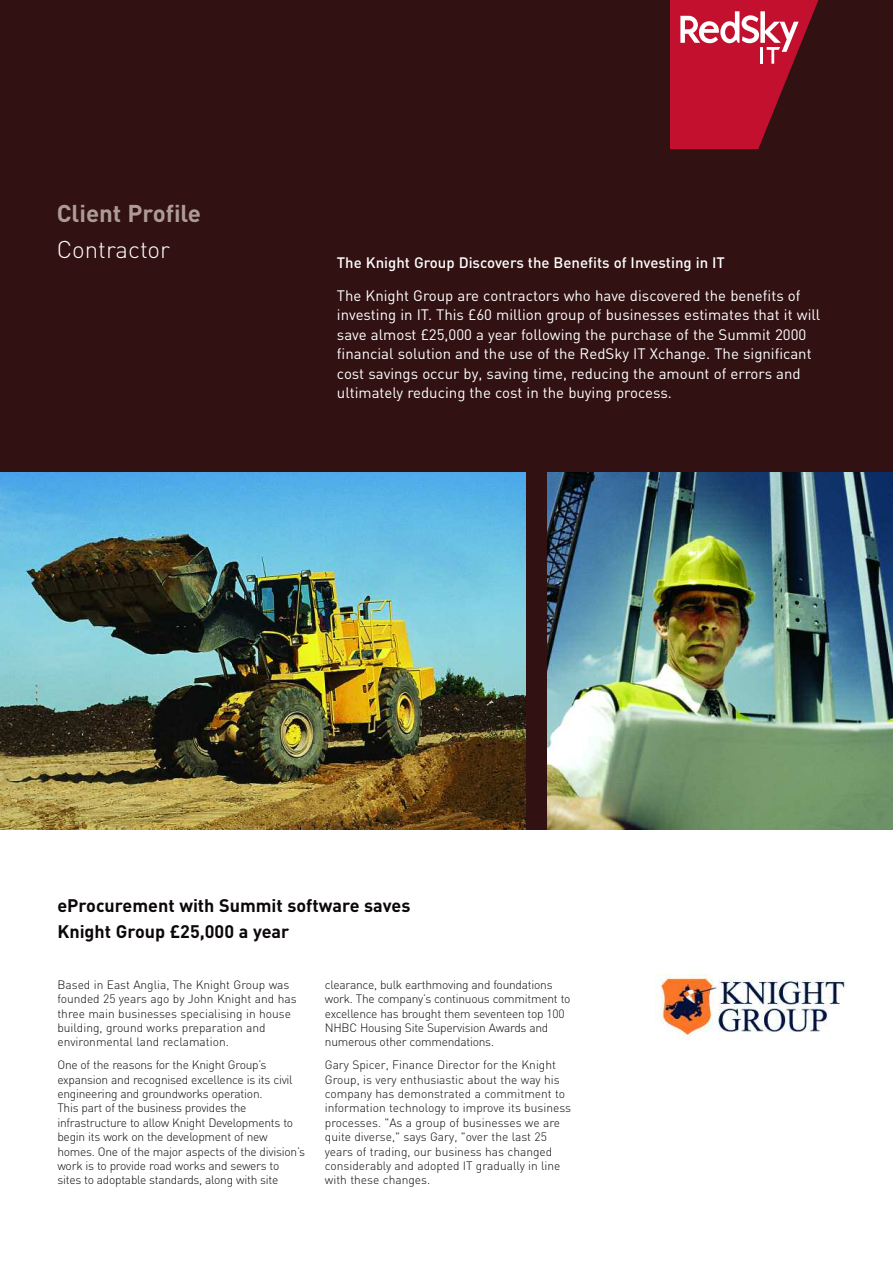
<style>
.page{position:relative;width:893px;height:1263px;background:#fff}
.page>*{position:absolute;margin:0;border:0;box-sizing:border-box;transform-origin:0 0}
.t1{font:700 24px "DIN";color:#ad9c95}
.t2{font:300 24px "DIN";color:#fff}
.t3{font:700 18px/25.5px "DIN";color:#0c0808}
.t4{font:15px/19.5px "DIN";color:#fff}
.t5{font:500 15px "DIN";color:#fff}
.t6{font:300 12px/14.4px "DIN";letter-spacing:-.02em;color:#0c0808}
.t7{font:300 12px/14.4px "DIN";color:#0c0808}
</style>
<div class="page">
<div style="left:0;top:0;width:893px;height:829px;background:#311112"></div>
<svg style="left:670px;top:0;width:149px;height:149px"></svg>
<img style="left:547px;top:472px;width:346px;height:357px">
<img style="left:0;top:472px;width:526px;height:357px">
<img style="left:655px;top:974px;width:191px;height:65px">
<h1 class="t1" style="left:57px;top:199px;width:146px">Client Profile</h1>
<h1 class="t2" style="left:57px;top:235px;width:115px">Contractor</h1>
<p class="t5" style="left:337px;top:255px;width:390px">The Knight Group Discovers the Benefits of Investing in IT</p>
<p class="t4" style="left:337px;top:286px;width:485px">The Knight Group are contractors who have discovered the benefits of investing in IT. This £60 million group of businesses estimates that it will save almost £25,000 a year following the purchase of the Summit 2000 financial solution and the use of the RedSky IT Xchange. The significant cost savings occur by, saving time, reducing the amount of errors and ultimately reducing the cost in the buying process.</p>
<h2 class="t3" style="left:57px;top:893px;width:354px">eProcurement with Summit software saves<br>Knight Group £25,000 a year</h2>
<p class="t7" style="left:57px;top:977px;width:241px">Based in East Anglia, The Knight Group was founded 25 years ago by John Knight and has three main businesses specialising in house building, ground works preparation and environmental land reclamation.</p>
<p class="t6" style="left:57px;top:1058px;width:249px">One of the reasons for the Knight Group’s expansion and recognised excellence is its civil engineering and groundworks operation.<br>This part of the business provides the infrastructure to allow Knight Developments to begin its work on the development of new homes. One of the major aspects of the division’s work is to provide road works and sewers to sites to adoptable standards, along with site</p>
<p class="t6" style="left:325px;top:977px;width:247px">clearance, bulk earthmoving and foundations work. The company’s continuous commitment to excellence has brought them seventeen top 100<br>NHBC Housing Site Supervision Awards and numerous other commendations.</p>
<p class="t7" style="left:325px;top:1058px;width:248px">Gary Spicer, Finance Director for the Knight Group, is very enthusiastic about the way his company has demonstrated a commitment to information technology to improve its business processes. "As a group of businesses we are quite diverse," says Gary, "over the last 25 years of trading, our business has changed considerably and adopted IT gradually in line with these changes.</p>
</div>
